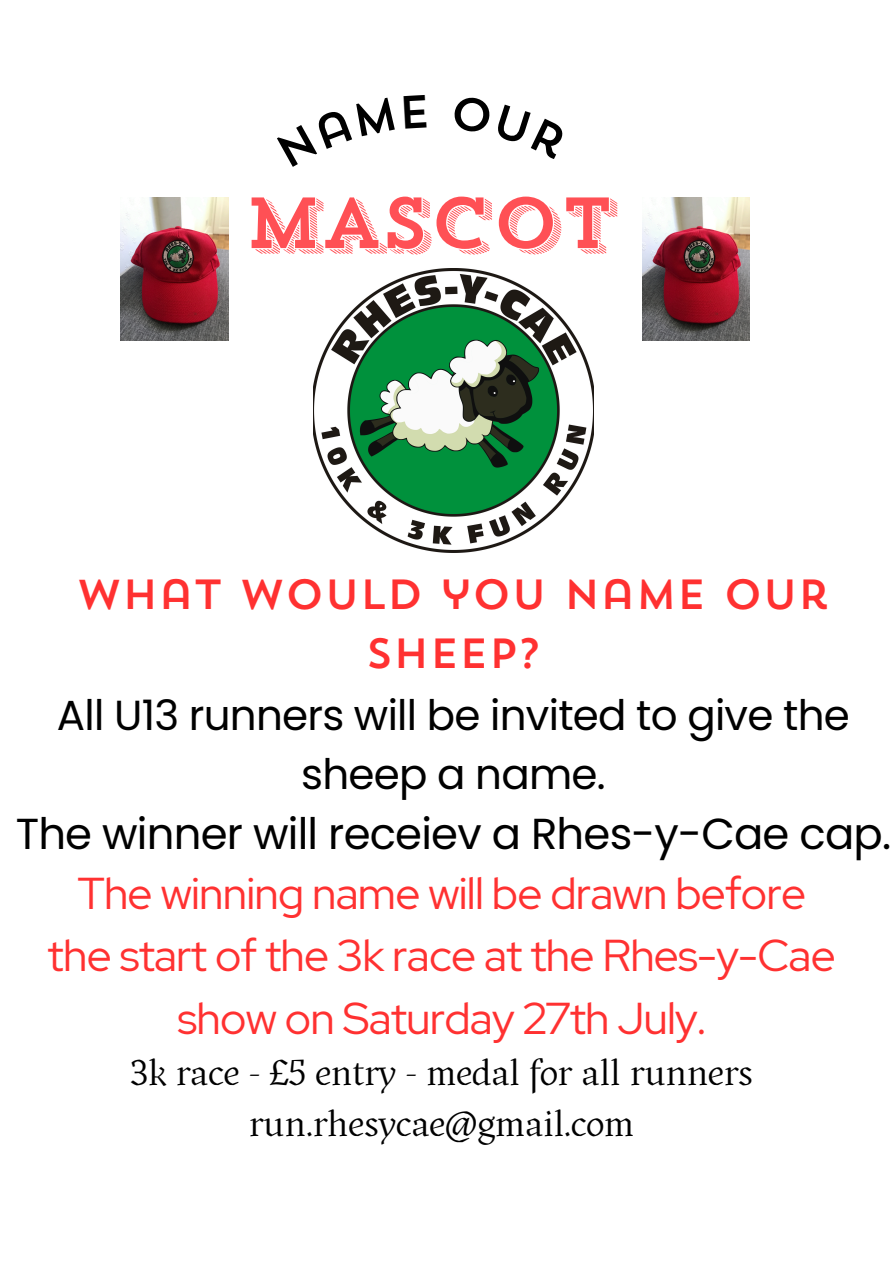
<style>
.page{position:relative;width:893px;height:1263px;background:#fff}
.page>*{position:absolute;margin:0;border:0;box-sizing:border-box;transform-origin:0 0}
.t1{font:72px "Trend Slab Four";letter-spacing:-.025em;color:#ff5055}
.t2{font:44.47px/62.2px "Red Hat Display";letter-spacing:-.02em;color:#ff3131;text-align:center}
.t3{font:43.35px "Poppins";letter-spacing:-.02em;color:#000}
.t4{font:42px/58.5px "Poppins";letter-spacing:-.02em;color:#000;text-align:center}
.t5{font:42px/58.5px "Trend Sans One";letter-spacing:-.02em;color:#ff3131;text-align:center}
.t6{font:37.05px/51.7px "Kitsch";letter-spacing:-.015em;color:#000;text-align:center}
</style>
<div class="page">
<img style="left:313px;top:269px;width:280px;height:283px">
<img style="left:121px;top:197px;width:107px;height:144px">
<img style="left:642px;top:197px;width:108px;height:144px">
<h1 class="t1" style="left:243px;top:194px;width:375px">MASCOT</h1>
<p class="t5" style="left:76px;top:570px;width:756px">WHAT WOULD YOU NAME OUR<br>SHEEP?</p>
<p class="t4" style="left:57px;top:686px;width:794px">All U13 runners will be invited to give the sheep a name.</p>
<p class="t3" style="left:16px;top:803px;width:877px">The winner will receiev a Rhes-y-Cae cap.</p>
<p class="t2" style="left:48px;top:862px;width:789px">The winning name will be drawn before the start of the 3k race at the Rhes-y-Cae show on Saturday 27th July.</p>
<p class="t6" style="left:130px;top:1049px;width:624px">3k race - £5 entry - medal for all runners run.rhesycae@gmail.com</p>
</div>
